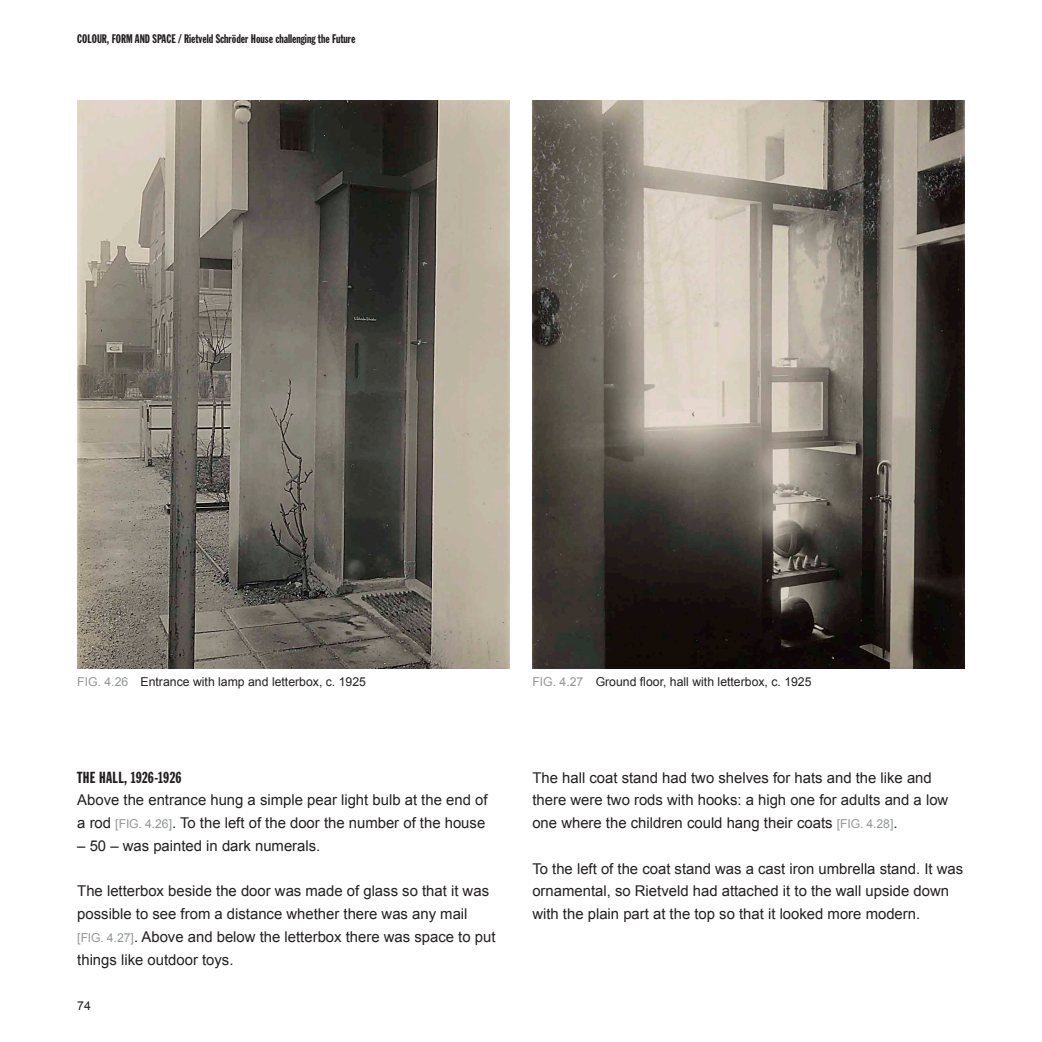
<style>
.page{position:relative;width:1042px;height:1042px;background:#fff}
.page>*{position:absolute;margin:0;border:0;box-sizing:border-box;transform-origin:0 0}
.HEADING_Main_3{font:15.75px "Franklin Gothic Std Extra Cond";letter-spacing:.02em;color:#231f20}
.BODY_Normal{font:14.88px/22.8px "Arial";color:#231f20}
.t1{font:12.25px "Arial";color:#231f20}
.t2{font:12.25px "Franklin Gothic Std Extra Cond";color:#231f20}
.s1{color:#949698}
.s2{font-size:12.25px;color:#949698}
</style>
<div class="page">
<img style="left:77px;top:100px;width:432px;height:569px">
<img style="left:532px;top:100px;width:432px;height:569px">
<p class="t2" style="left:77px;top:32px;width:280px">COLOUR, FORM AND SPACE / Rietveld Schröder House challenging the Future</p>
<p class="t1" style="left:77px;top:673px;width:290px"><span class="s1">FIG. 4.26</span> Entrance with lamp and letterbox, c. 1925</p>
<p class="t1" style="left:532px;top:673px;width:281px"><span class="s1">FIG. 4.27</span> Ground floor, hall with letterbox, c. 1925</p>
<p class="HEADING_Main_3" style="left:77px;top:769px;width:106px">THE HALL, 1926-1926</p>
<p class="BODY_Normal" style="left:77px;top:789px;width:412px">Above the entrance hung a simple pear light bulb at the end of a rod <span class="s2">[FIG. 4.26]</span>. To the left of the door the number of the house</p>
<p class="BODY_Normal" style="left:77px;top:834px;width:245px">– 50 – was painted in dark numerals.</p>
<p class="BODY_Normal" style="left:77px;top:880px;width:420px">The letterbox beside the door was made of glass so that it was possible to see from a distance whether there was any mail <span class="s2">[FIG. 4.27]</span>. Above and below the letterbox there was space to put things like outdoor toys.</p>
<p class="t1" style="left:77px;top:998px;width:15px">74</p>
<p class="BODY_Normal" style="left:532px;top:766px;width:417px">The hall coat stand had two shelves for hats and the like and there were two rods with hooks: a high one for adults and a low one where the children could hang their coats <span class="s2">[FIG. 4.28]</span>.</p>
<p class="BODY_Normal" style="left:532px;top:857px;width:432px">To the left of the coat stand was a cast iron umbrella stand. It was ornamental, so Rietveld had attached it to the wall upside down with the plain part at the top so that it looked more modern.</p>
</div>
